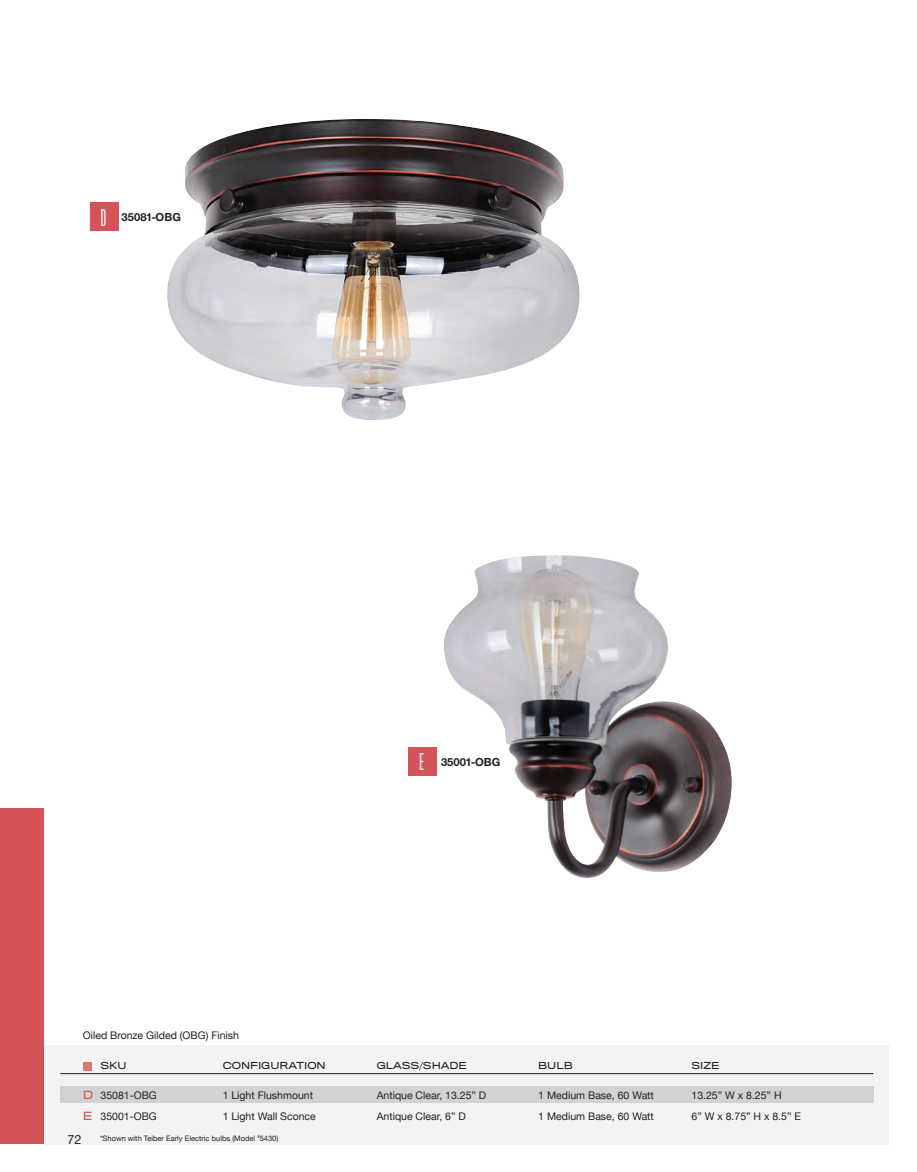
<style>
.page{position:relative;width:917px;height:1172px;background:#fff}
.page>*{position:absolute;margin:0;border:0;box-sizing:border-box;transform-origin:0 0}
.t1{font:21px "Titling Gothic FB Skyline";color:#fff}
.t2{font:13.5px "Helvetica Neue H55";color:#231f20}
.t3{font:12px "Helvetica Neue H75";color:#231f20}
.t4{font:10.5px "Helvetica Neue";color:#231f20}
.t5{font:10.5px "Titling Gothic FB Wide";color:#d45459}
.t6{font:9px "Titling Gothic FB Wide";color:#231f20}
.t7{font:7.5px "Helvetica Neue";color:#231f20}
</style>
<div class="page">
<img style="left:167px;top:119px;width:413px;height:301px">
<img style="left:443px;top:555px;width:289px;height:323px">
<div style="left:408px;top:748px;width:28px;height:28px;background:#d45459"></div>
<div style="left:90px;top:203px;width:28px;height:28px;background:#d45459"></div>
<div style="left:43px;top:1045px;width:845px;height:100px;background:#f2f3f4"></div>
<div style="left:83px;top:1062px;width:8px;height:8px;background:#db7671"></div>
<hr style="left:60px;top:1073px;width:813px;height:1px;background:#231f20">
<div style="left:60px;top:1086px;width:813px;height:16px;background:#d1d2d4"></div>
<div style="left:0;top:808px;width:44px;height:336px;background:#d45459"></div>
<p class="t1" style="left:101px;top:206px;width:7px">D</p>
<p class="t3" style="left:122px;top:209px;width:61px">35081-OBG</p>
<p class="t1" style="left:419px;top:750px;width:6px">E</p>
<p class="t3" style="left:441px;top:753px;width:61px">35001-OBG</p>
<p class="t4" style="left:83px;top:1026px;width:158px">Oiled Bronze Gilded (OBG) Finish</p>
<p class="t6" style="left:100px;top:1060px;width:28px">SKU</p>
<p class="t4" style="left:100px;top:1086px;width:58px">35081-OBG</p>
<p class="t4" style="left:100px;top:1107px;width:58px">35001-OBG</p>
<p class="t5" style="left:83px;top:1088px;width:12px">D</p>
<p class="t5" style="left:83px;top:1109px;width:11px">E</p>
<p class="t6" style="left:223px;top:1060px;width:104px">CONFIGURATION</p>
<p class="t4" style="left:223px;top:1086px;width:92px">1 Light Flushmount</p>
<p class="t4" style="left:223px;top:1107px;width:95px">1 Light Wall Sconce</p>
<p class="t2" style="left:68px;top:1130px;width:16px">72</p>
<p class="t7" style="left:100px;top:1132px;width:180px">*Shown with Teiber Early Electric bulbs (Model <sup>#</sup>5430)</p>
<p class="t6" style="left:376px;top:1060px;width:92px">GLASS/SHADE</p>
<p class="t4" style="left:376px;top:1086px;width:111px">Antique Clear, 13.25” D</p>
<p class="t4" style="left:376px;top:1107px;width:91px">Antique Clear, 6” D</p>
<p class="t6" style="left:538px;top:1060px;width:36px">BULB</p>
<p class="t4" style="left:538px;top:1086px;width:117px">1 Medium Base, 60 Watt</p>
<p class="t4" style="left:538px;top:1107px;width:117px">1 Medium Base, 60 Watt</p>
<p class="t6" style="left:691px;top:1060px;width:30px">SIZE</p>
<p class="t4" style="left:691px;top:1086px;width:92px">13.25” W x 8.25” H</p>
<p class="t4" style="left:691px;top:1107px;width:111px">6” W x 8.75” H x 8.5” E</p>
</div>
